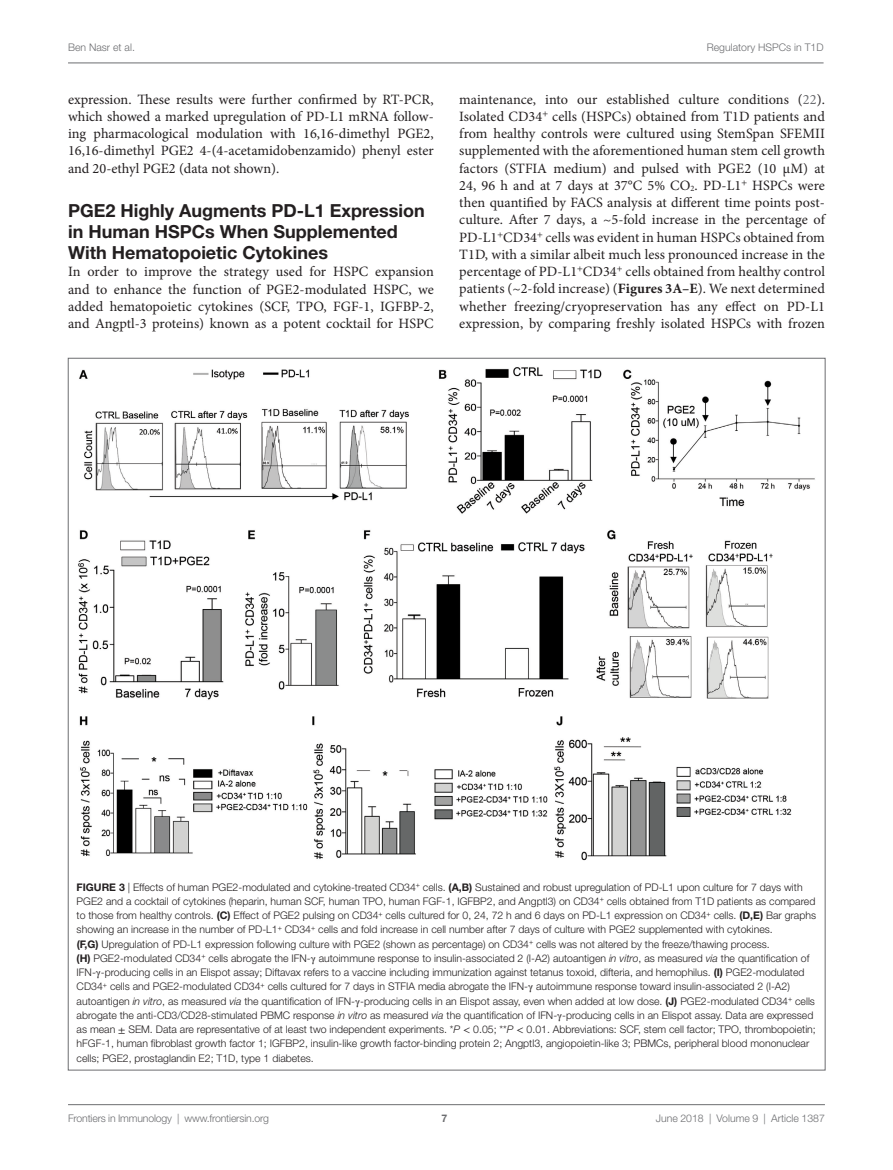
<style>
.page{position:relative;width:893px;height:1170px;background:#fff}
.page>*{position:absolute;margin:0;border:0;box-sizing:border-box;transform-origin:0 0}
.t1{font:700 18px/21px "Helvetica Neue LT Std";color:#231f20}
.t2{font:14.25px/17.2px "Minion Pro";color:#231f20;text-align:justify}
.t3{font:300 10.5px/14.2px "Helvetica Neue LT Std";color:#231f20}
.t4{font:300 10.5px "Helvetica Neue LT Std";color:#6c6d70}
.t5{font:700 10.5px "Helvetica Neue LT Std";color:#6c6d70}
.s1{color:#6c6d70}
.s2{font-weight:700}
.s3{font-family:"STIX General";font-weight:400}
.s4{font-style:italic}
</style>
<div class="page">
<img style="left:78px;top:367px;width:737px;height:493px">
<hr style="left:68px;top:1104px;width:757px;height:1px;background:#6c6d70">
<hr style="left:68px;top:63px;width:756px;height:1px;background:#6c6d70">
<p class="t4" style="left:68px;top:41px;width:68px">Ben Nasr et al.</p>
<p class="t4" style="left:707px;top:41px;width:118px">Regulatory HSPCs in T1D</p>
<p class="t2" style="left:68px;top:90px;width:367px">expression. These results were further confirmed by RT-PCR, which showed a marked upregulation of PD-L1 mRNA follow&shy;ing pharmacological modulation with 16,16-dimethyl PGE2, 16,16-dimethyl PGE2 4-(4-acetamidobenzamido) phenyl ester and 20-ethyl PGE2 (data not shown).</p>
<h1 class="t1" style="left:68px;top:200px;width:358px">PGE2 Highly Augments PD-L1 Expression in Human HSPCs When Supplemented<br>With Hematopoietic Cytokines</h1>
<h2 class="t2" style="left:68px;top:263px;width:367px">In order to improve the strategy used for HSPC expansion and to enhance the function of PGE2-modulated HSPC, we added hematopoietic cytokines (SCF, TPO, FGF-1, IGFBP-2, and Angptl-3 proteins) known as a potent cocktail for HSPC</h2>
<p class="t2" style="left:459px;top:90px;width:367px">maintenance, into our established culture conditions (<span class="s1">22</span>).<br>Isolated CD34<sup>+</sup> cells (HSPCs) obtained from T1D patients and from healthy controls were cultured using StemSpan SFEMII supplemented with the aforementioned human stem cell growth factors (STFIA medium) and pulsed with PGE2 (10 µM) at 24, 96 h and at 7 days at 37°C 5% CO<sub>2</sub>. PD-L1<sup>+</sup> HSPCs were then quantified by FACS analysis at different time points post&shy;culture. After 7 days, a ~5-fold increase in the percentage of PD-L1<sup>+</sup>CD34<sup>+</sup> cells was evident in human HSPCs obtained from T1D, with a similar albeit much less pronounced increase in the percentage of PD-L1<sup>+</sup>CD34<sup>+</sup> cells obtained from healthy control patients (~2-fold increase) (<span class="s2">Figures 3A–E</span>). We next determined whether freezing/cryopreservation has any effect on PD-L1 expression, by comparing freshly isolated HSPCs with frozen</p>
<p class="t3" style="left:77px;top:879px;width:741px"><span class="s2">Figure 3</span> | Effects of human PGE2-modulated and cytokine-treated CD34<sup>+</sup> cells. <span class="s2">(A,B)</span> Sustained and robust upregulation of PD-L1 upon culture for 7 days with PGE2 and a cocktail of cytokines (heparin, human SCF, human TPO, human FGF-1, IGFBP2, and Angptl3) on CD34<sup>+</sup> cells obtained from T1D patients as compared to those from healthy controls. <span class="s2">(C)</span> Effect of PGE2 pulsing on CD34<sup>+</sup> cells cultured for 0, 24, 72 h and 6 days on PD-L1 expression on CD34<sup>+</sup> cells. <span class="s2">(D,E)</span> Bar graphs showing an increase in the number of PD-L1<sup>+</sup> CD34<sup>+</sup> cells and fold increase in cell number after 7 days of culture with PGE2 supplemented with cytokines.<br><span class="s2">(F,G)</span> Upregulation of PD-L1 expression following culture with PGE2 (shown as percentage) on CD34<sup>+</sup> cells was not altered by the freeze/thawing process.<br><span class="s2">(H)</span> PGE2-modulated CD34<sup>+</sup> cells abrogate the IFN-<span class="s3">γ</span> autoimmune response to insulin-associated 2 (I-A2) autoantigen <span class="s4">in vitro</span>, as measured <span class="s4">via</span> the quantification of IFN-<span class="s3">γ</span>-producing cells in an Elispot assay; Diftavax refers to a vaccine including immunization against tetanus toxoid, difteria, and hemophilus. <span class="s2">(I)</span> PGE2-modulated CD34<sup>+</sup> cells and PGE2-modulated CD34<sup>+</sup> cells cultured for 7 days in STFIA media abrogate the IFN-<span class="s3">γ</span> autoimmune response toward insulin-associated 2 (I-A2) autoantigen <span class="s4">in vitro</span>, as measured <span class="s4">via</span> the quantification of IFN-<span class="s3">γ</span>-producing cells in an Elispot assay, even when added at low dose. <span class="s2">(J)</span> PGE2-modulated CD34<sup>+</sup> cells abrogate the anti-CD3/CD28-stimulated PBMC response <span class="s4">in vitro</span> as measured <span class="s4">via</span> the quantification of IFN-<span class="s3">γ</span>-producing cells in an Elispot assay. Data are expressed as mean <span class="s3">±</span> SEM. Data are representative of at least two independent experiments. *<span class="s4">P</span> <span class="s3">&lt;</span> 0.05; **<span class="s4">P</span> <span class="s3">&lt;</span> 0.01. Abbreviations: SCF, stem cell factor; TPO, thrombopoietin; hFGF-1, human fibroblast growth factor 1; IGFBP2, insulin-like growth factor-binding protein 2; Angptl3, angiopoietin-like 3; PBMCs, peripheral blood mononuclear cells; PGE2, prostaglandin E2; T1D, type 1 diabetes.</p>
<p class="t4" style="left:68px;top:1111px;width:203px">Frontiers in Immunology | www.frontiersin.org</p>
<p class="t4" style="left:656px;top:1111px;width:171px">June 2018 | Volume 9 | Article 1387</p>
<p class="t5" style="left:441px;top:1111px;width:7px">7</p>
</div>
